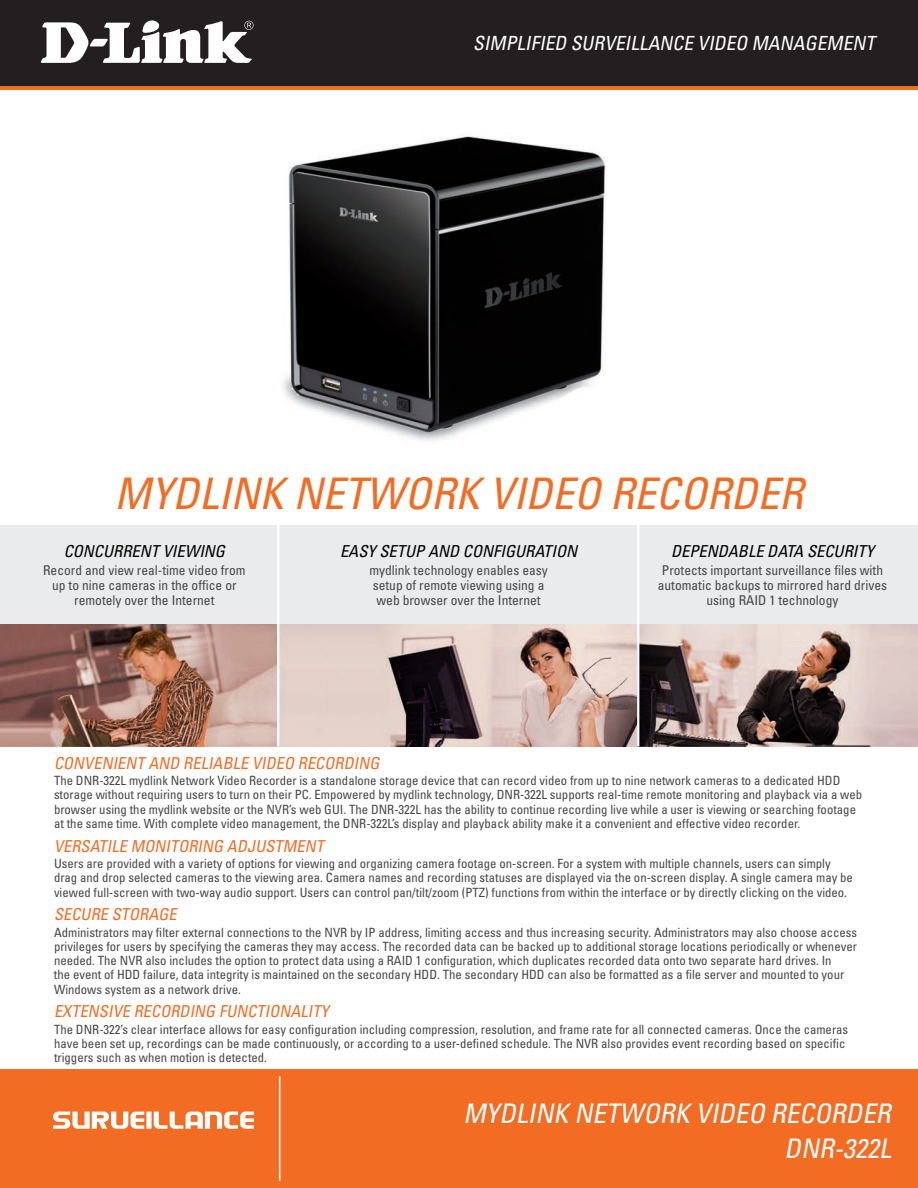
<style>
.page{position:relative;width:918px;height:1188px;background:#fff}
.page>*{position:absolute;margin:0;border:0;box-sizing:border-box;transform-origin:0 0}
.t1{font:italic condensed 43.5px "Univers";color:#f36c24}
.t2{font:italic condensed 27px/34.8px "Univers";color:#fff;text-align:right}
.t3{font:italic condensed 19.5px "Univers";color:#fff}
.t4{font:italic condensed 16.5px "Univers";letter-spacing:.11em;color:#f36c24}
.t5{font:italic condensed 16.5px "Univers";color:#000}
.t6{font:condensed 13.5px/15px "Univers";color:#454647;text-align:center}
.t7{font:condensed 12.75px/14.2px "Univers";color:#454647}
</style>
<div class="page">
<div style="left:0;top:1070px;width:918px;height:118px;background:#f36c24"></div>
<hr style="left:279px;top:1076px;width:1px;height:105px;background:#fff">
<div style="left:0;top:0;width:918px;height:89px;background:linear-gradient(to right,#f36c24,#f36c24)"></div>
<div style="left:0;top:0;width:918px;height:85px;background:#231f20"></div>
<svg style="left:41px;top:20px;width:213px;height:43px"></svg>
<div style="left:0;top:525px;width:918px;height:101px;background:#eaebec"></div>
<hr style="left:277px;top:525px;width:2px;height:99px;background:#fff">
<hr style="left:637px;top:525px;width:2px;height:99px;background:#fff">
<img style="left:0;top:624px;width:918px;height:122px">
<hr style="left:277px;top:624px;width:2px;height:122px;background:#fff">
<hr style="left:637px;top:624px;width:2px;height:122px;background:#fff">
<svg style="left:53px;top:1112px;width:201px;height:17px"></svg>
<img style="left:283px;top:136px;width:323px;height:305px">
<h3 class="t3" style="left:473px;top:31px;width:408px">SIMPLIFIED SURVEILLANCE VIDEO MANAGEMENT</h3>
<h1 class="t1" style="left:115px;top:466px;width:690px">MYDLINK NETWORK VIDEO RECORDER</h1>
<p class="t5" style="left:64px;top:541px;width:163px">CONCURRENT VIEWING</p>
<p class="t6" style="left:43px;top:562px;width:204px">Record and view real-time video from up to nine cameras in the office or remotely over the I nternet</p>
<p class="t5" style="left:340px;top:541px;width:239px">EASY SETUP AND CONFIGURATION</p>
<p class="t6" style="left:369px;top:562px;width:180px;text-align:left">mydlink technology enables easy setup of remote viewing using a web browser over the I nternet</p>
<p class="t5" style="left:671px;top:541px;width:204px">DEPENDABLE DATA SECURITY</p>
<p class="t6" style="left:662px;top:562px;width:223px">Protects important surveillance files with</p>
<p class="t6" style="left:658px;top:577px;width:231px">automatic backups to mirrored hard drives</p>
<p class="t6" style="left:707px;top:592px;width:40px">using RAID</p>
<p class="t6" style="left:769px;top:592px;width:70px">1 technology</p>
<p class="t4" style="left:54px;top:752px;width:331px">CONVENIENT AND RELIABLE VIDEO RECORDING</p>
<p class="t7" style="left:54px;top:773px;width:31px">The DNR</p>
<p class="t7" style="left:54px;top:773px;width:779px;text-indent:45px">-322L mydlink Network Video Recorder is a standalone storage device that can record video from up to nine network cameras to a dedicated HDD storage without requiring users to turn on their PC. Empowered by mydlink technology, DNR</p>
<p class="t7" style="left:520px;top:787px;width:344px">-322L supports real-time remote monitoring and playback via a web</p>
<p class="t7" style="left:54px;top:802px;width:326px">browser using the mydlink website or the NVR’s web GUI . The DNR</p>
<p class="t7" style="left:394px;top:802px;width:463px">-322L has the ability to continue recording live while a user is viewing or searching footage</p>
<p class="t7" style="left:54px;top:816px;width:298px">at the same time. With complete video management, the DNR</p>
<p class="t7" style="left:366px;top:816px;width:435px">-322L’s display and playback ability make it a convenient and effective video recorder.</p>
<p class="t4" style="left:54px;top:835px;width:275px">VERSATILE MONITORING ADJUSTMENT</p>
<p class="t7" style="left:54px;top:856px;width:801px">Users are provided with a variety of options for viewing and organizing camera footage on-screen. For a system with multiple channels, users can simply drag and drop selected cameras to the viewing area. Camera names and recording statuses are displayed via the on-screen display. A single camera may be viewed full-screen with two-way audio support. Users can control pan/tilt/zoom (PTZ) functions from within the interface or by directly clicking on the video.</p>
<p class="t4" style="left:54px;top:904px;width:128px">SECURE STORAGE</p>
<p class="t7" style="left:54px;top:925px;width:805px;text-align:justify">Administrators may filter external connections to the NVR by IP address, limiting access and thus increasing security. Administrators may also choose access privileges for users by specifying the cameras they may access. The recorded data can be backed up to additional storage locations periodically or whenever needed. The NVR also includes the option to protect data using a RAID</p>
<p class="t7" style="left:54px;top:953px;width:792px;text-indent:362px">1 configuration, which duplicates recorded data onto two separate hard drives. I n the event of HDD failure, data integrity is maintained on the secondary HDD. The secondary HDD can also be formatted as a file server and mounted to your<br>Windows system as a network drive.</p>
<p class="t4" style="left:54px;top:1001px;width:280px">EXTENS IVE RECORDING FUNCTIONALITY</p>
<p class="t7" style="left:54px;top:1022px;width:31px">The DNR</p>
<p class="t7" style="left:54px;top:1022px;width:796px;text-indent:45px">-322’s clear interface allows for easy configuration including compression, resolution, and frame rate for all connected cameras. Once the cameras have been set up, recordings can be made continuously, or according to a user-defined schedule. The NVR also provides event recording based on specific triggers such as when motion is detected.</p>
<h2 class="t2" style="left:463px;top:1095px;width:435px">MYDLINK N ETWORK VIDEO RECORDER<br>DNR-322L</h2>
</div>
